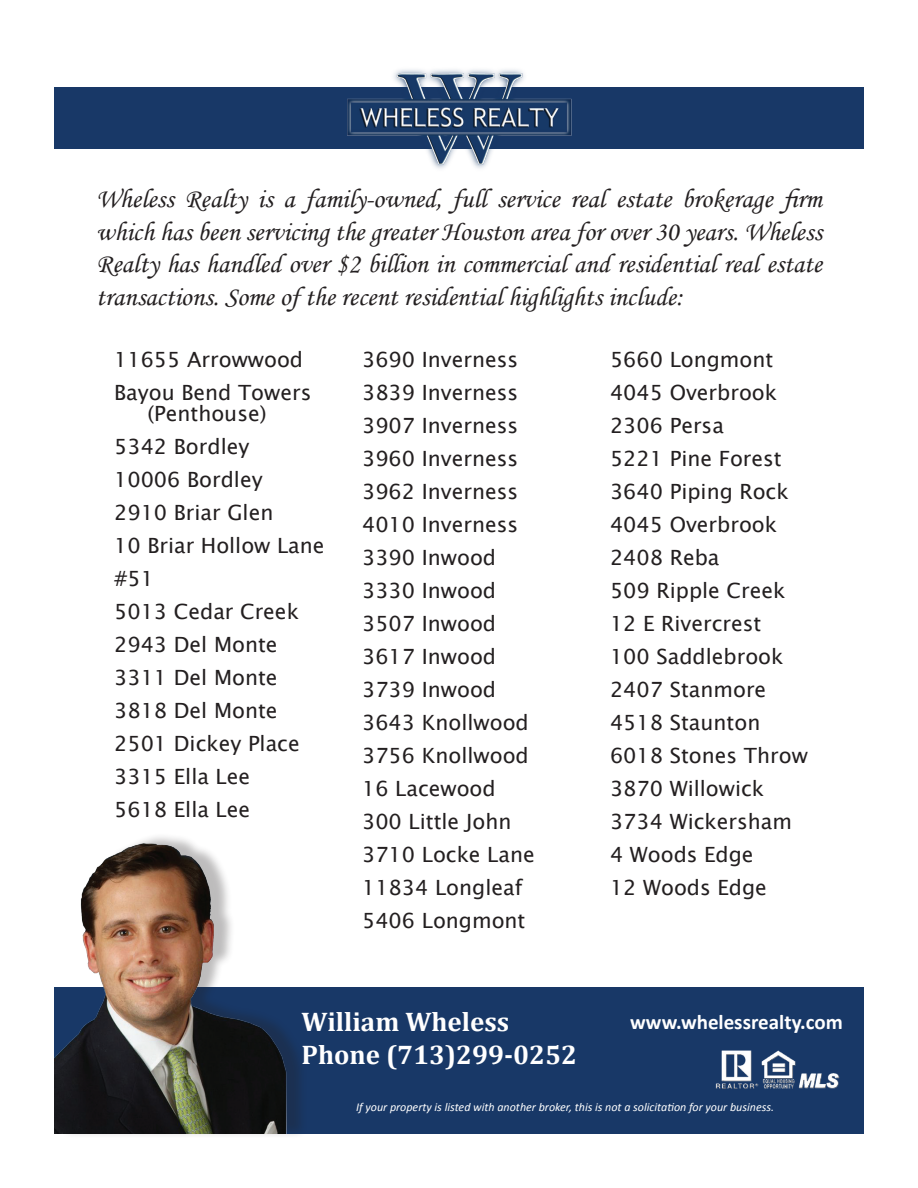
<style>
.page{position:relative;width:918px;height:1188px;background:#fff}
.page>*{position:absolute;margin:0;border:0;box-sizing:border-box;transform-origin:0 0}
.t1{font:27px/32.4px "Monotype Corsiva";color:#231f20;text-align:justify}
.t2{font:700 27px/32.4px "Cambria";color:#fff}
.t3{font:21px/33px "Lucida Sans Unicode";color:#231f20}
.t4{font:700 21px "Calibri";color:#fff}
.t5{font:italic 12px "Calibri";color:#fff}
</style>
<div class="page">
<div style="left:54px;top:87px;width:810px;height:61px;background:#183867"></div>
<img style="left:321px;top:69px;width:277px;height:100px">
<div style="left:54px;top:987px;width:810px;height:147px;background:#183867"></div>
<div style="left:60px;top:832px;width:247px;height:307px;background:#231f20;opacity:.3"></div>
<img style="left:54px;top:832px;width:247px;height:302px">
<img style="left:715px;top:1050px;width:125px;height:39px">
<p class="t1" style="left:96px;top:183px;width:727px">Wheless Realty is a family-owned, full service real estate brokerage firm which has been servicing the greater Houston area for over 30 years. Wheless Realty has handled over $2 billion in commercial and residential real estate transactions. Some of the recent residential highlights include:</p>
<p class="t3" style="left:114px;top:343px;width:199px">11655 Arrowwood<br>Bayou Bend Towers</p>
<p class="t3" style="left:114px;top:397px;width:212px;text-indent:33px">(Penthouse)<br>5342 Bordley<br>10006 Bordley<br>2910 Briar Glen<br>10 Briar Hollow Lane #51<br>5013 Cedar Creek<br>2943 Del Monte<br>3311 Del Monte<br>3818 Del Monte<br>2501 Dickey Place<br>3315 Ella Lee<br>5618 Ella Lee</p>
<p class="t3" style="left:362px;top:343px;width:174px">3690 Inverness<br>3839 Inverness<br>3907 Inverness<br>3960 Inverness<br>3962 Inverness<br>4010 Inverness<br>3390 Inwood<br>3330 Inwood<br>3507 Inwood<br>3617 Inwood<br>3739 Inwood<br>3643 Knollwood<br>3756 Knollwood<br>16 Lacewood<br>300 Little John<br>3710 Locke Lane<br>11834 Longleaf<br>5406 Longmont</p>
<p class="t3" style="left:610px;top:343px;width:199px">5660 Longmont<br>4045 Overbrook<br>2306 Persa<br>5221 Pine Forest<br>3640 Piping Rock<br>4045 Overbrook<br>2408 Reba<br>509 Ripple Creek<br>12 E Rivercrest<br>100 Saddlebrook<br>2407 Stanmore<br>4518 Staunton<br>6018 Stones Throw<br>3870 Willowick<br>3734 Wickersham<br>4 Woods Edge<br>12 Woods Edge</p>
<p class="t2" style="left:301px;top:1005px;width:277px">William Wheless<br>Phone (713)299-0252</p>
<p class="t4" style="left:630px;top:1008px;width:214px">www.whelessrealty.com</p>
<p class="t5" style="left:356px;top:1099px;width:420px">If your property is listed with another broker, this is not a solicitation for your business.</p>
</div>
